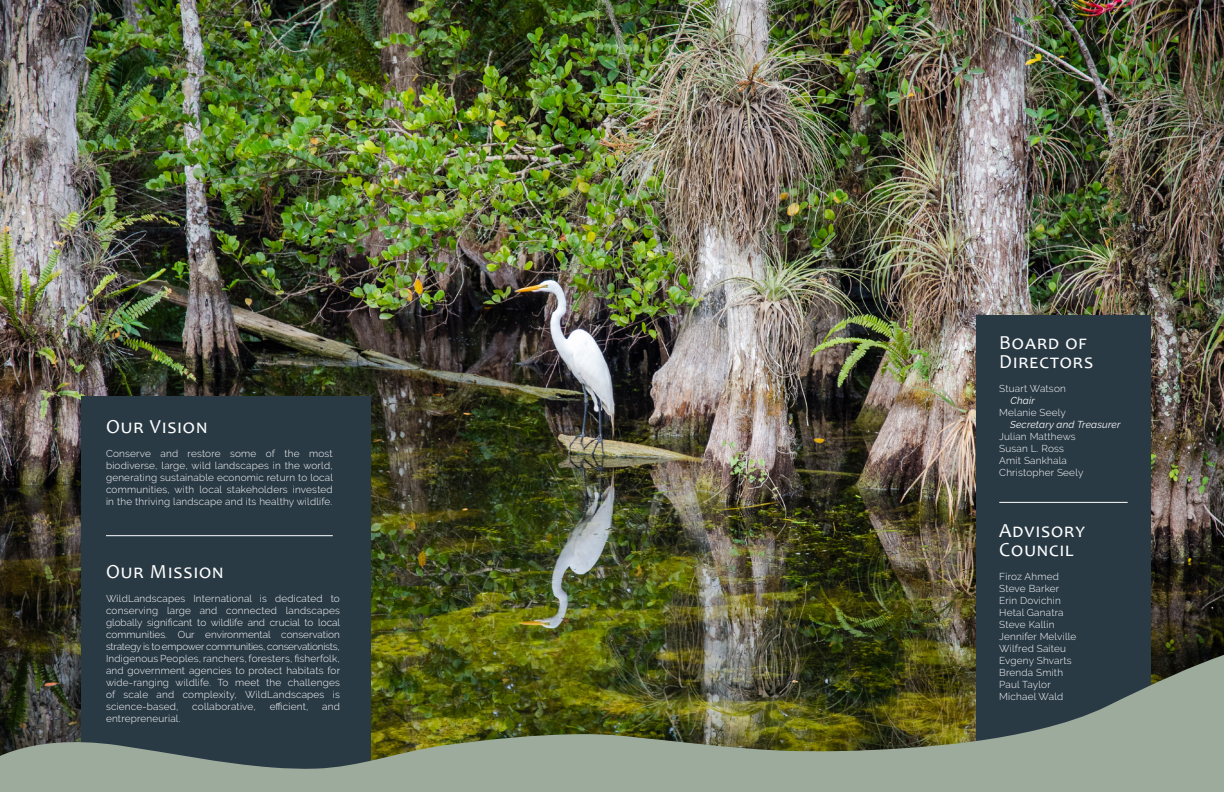
<style>
.page{position:relative;width:1224px;height:792px;background:#fff}
.page>*{position:absolute;margin:0;border:0;box-sizing:border-box;transform-origin:0 0}
.t1{font:20px/19px "Candara";letter-spacing:.05em;color:#fff}
.t2{font:300 10px/12px "Raleway";letter-spacing:.02em;color:#fff;text-align:justify}
.t3{font:italic 10px "Raleway";letter-spacing:.02em;color:#fff}
</style>
<div class="page">
<img style="left:0;top:0;width:1224px;height:629px">
<div style="left:976px;top:315px;width:174px;height:459px;background:#2a3a45"></div>
<div style="left:82px;top:396px;width:289px;height:380px;background:#2a3a45"></div>
<img style="left:0;top:629px;width:1224px;height:163px">
<hr style="left:106px;top:535px;width:227px;height:1px;background:#fff">
<hr style="left:999px;top:502px;width:129px;height:1px;background:#fff">
<p class="t1" style="left:106px;top:417px;width:103px">Our Vision</p>
<p class="t2" style="left:106px;top:448px;width:229px">Conserve and restore some of the most biodiverse, large, wild landscapes in the world, generating sustainable economic return to local communities, with local stakeholders invested in the thriving landscape and its healthy wildlife.</p>
<p class="t1" style="left:106px;top:562px;width:119px">Our Mission</p>
<p class="t2" style="left:106px;top:592px;width:236px">WildLandscapes International is dedicated to conserving large and connected landscapes globally significant to wildlife and crucial to local communities. Our environmental conservation strategy is to empower communities, conservationists, Indigenous Peoples, ranchers, foresters, fisherfolk, and government agencies to protect habitats for wide-ranging wildlife. To meet the challenges of scale and complexity, WildLandscapes is science-based,</p>
<p class="t2" style="left:192px;top:700px;width:65px">collaborative,</p>
<p class="t2" style="left:270px;top:700px;width:40px">efficient,</p>
<p class="t2" style="left:322px;top:700px;width:19px">and</p>
<p class="t2" style="left:106px;top:712px;width:76px">entrepreneurial.</p>
<p class="t1" style="left:999px;top:333px;width:95px">Board of<br>Directors</p>
<p class="t2" style="left:999px;top:382px;width:68px">Stuart Watson</p>
<p class="t3" style="left:1010px;top:395px;width:26px">Chair</p>
<p class="t2" style="left:999px;top:406px;width:68px">Melanie Seely</p>
<p class="t3" style="left:1010px;top:419px;width:112px">Secretary and Treasurer</p>
<p class="t2" style="left:999px;top:430px;width:78px">Julian Matthews</p>
<p class="t2" style="left:999px;top:442px;width:66px">Susan L. Ross</p>
<p class="t2" style="left:999px;top:454px;width:69px">Amit Sankhala</p>
<p class="t2" style="left:999px;top:466px;width:86px">Christopher Seely</p>
<p class="t1" style="left:999px;top:521px;width:87px">Advisory<br>Council</p>
<p class="t2" style="left:999px;top:571px;width:61px">Firoz Ahmed</p>
<p class="t2" style="left:999px;top:583px;width:62px">Steve Barker</p>
<p class="t2" style="left:999px;top:595px;width:63px">Erin Dovichin</p>
<p class="t2" style="left:999px;top:607px;width:66px">Hetal Ganatra</p>
<p class="t2" style="left:999px;top:619px;width:57px">Steve Kallin</p>
<p class="t2" style="left:999px;top:631px;width:79px">Jennifer Melville</p>
<p class="t2" style="left:999px;top:643px;width:68px">Wilfred Saiteu</p>
<p class="t2" style="left:999px;top:655px;width:74px">Evgeny Shvarts</p>
<p class="t2" style="left:999px;top:667px;width:65px">Brenda Smith</p>
<p class="t2" style="left:999px;top:679px;width:53px">Paul Taylor</p>
<p class="t2" style="left:999px;top:691px;width:66px">Michael Wald</p>
</div>
